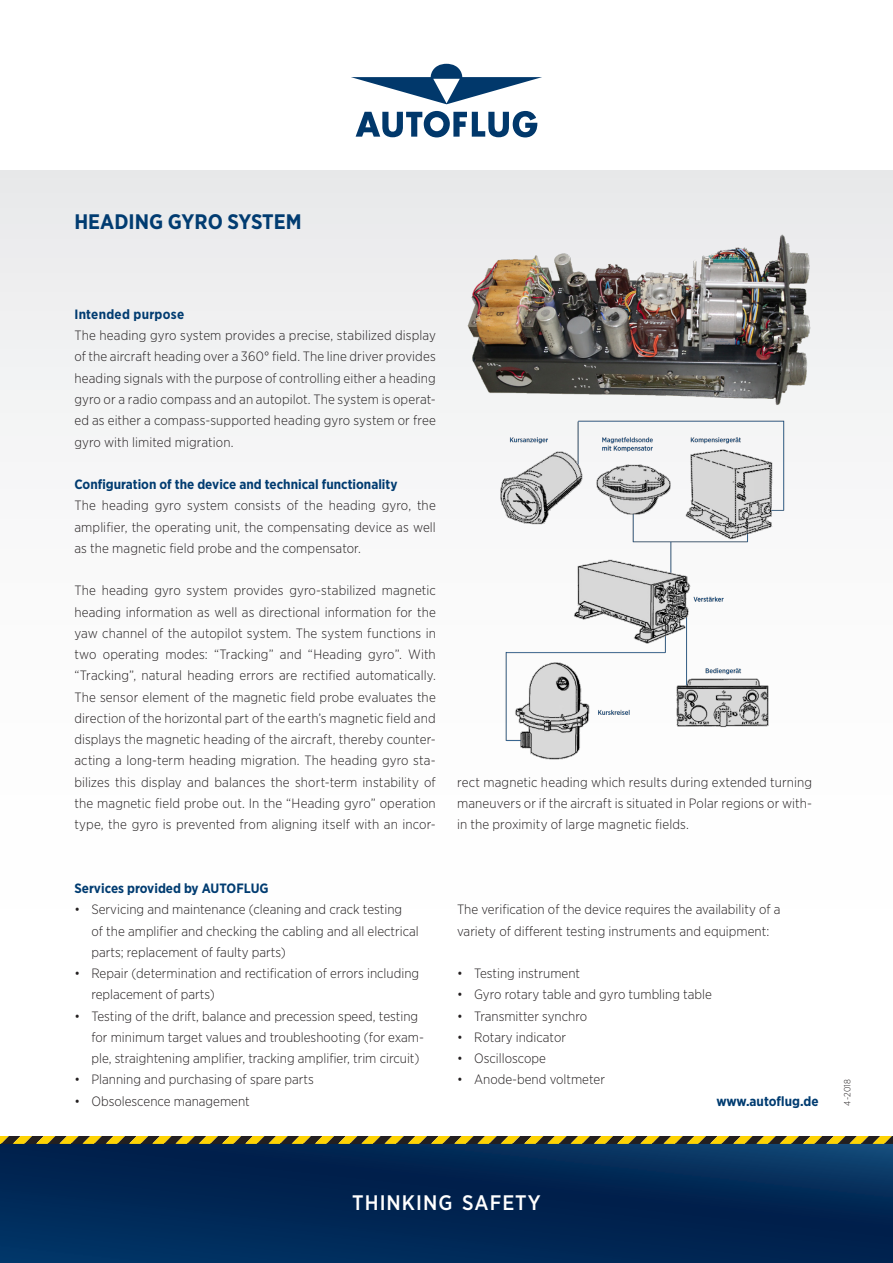
<style>
.page{position:relative;width:893px;height:1263px;background:#fff}
.page>*{position:absolute;margin:0;border:0;box-sizing:border-box;transform-origin:0 0}
.Headline_18_Pt{font:700 21px "Gotham Narrow";color:#013c71}
.t1{font:500 21px "Gotham Narrow";letter-spacing:.05em;color:#fff}
.Fließtext_9_Pt{font:300 13.5px/21.3px "Gotham Narrow";color:#231f20;text-align:justify}
.Fließtext_9_Pt__eing{font:300 13.5px/21.3px "Gotham Narrow";color:#231f20}
.Fließtext_9_Pt-2{font:700 13.5px "Gotham Narrow";color:#013c71}
.Fließtext_9_Pt__eing-2{font:700 13.5px "Gotham Narrow";color:#013c71}
.Fließtext_9_Pt-3{font:700 13.5px "Gotham Narrow";letter-spacing:.02em;color:#013c71}
.t2{font:300 9px "Gotham Narrow";color:#231f20}
</style>
<div class="page">
<svg style="left:356px;top:111px;width:181px;height:26px"></svg>
<svg style="left:351px;top:64px;width:191px;height:40px"></svg>
<svg style="left:0;top:1144px;width:893px;height:119px;background:#012755"></svg>
<svg style="left:0;top:1136px;width:893px;height:8px;background:#907a16"></svg>
<div style="left:0;top:170px;width:893px;height:965px;background:linear-gradient(to bottom,#edeeef,#fff)"></div>
<img style="left:457px;top:205px;width:362px;height:219px">
<img style="left:495px;top:416px;width:292px;height:343px">
<p class="Headline_18_Pt" style="left:74px;top:209px;width:229px">HEADING GYRO SYSTEM</p>
<p class="Fließtext_9_Pt-3" style="left:74px;top:305px;width:111px">Intended purpose</p>
<p class="Fließtext_9_Pt" style="left:74px;top:324px;width:363px">The heading gyro system provides a precise, stabilized display of the aircraft heading over a 360° field. The line driver provides heading signals with the purpose of controlling either a heading gyro or a radio compass and an autopilot. The system is operat&shy;ed as either a compass-supported heading gyro system or free gyro with limited migration.</p>
<p class="Fließtext_9_Pt-2" style="left:74px;top:476px;width:325px">Configuration of the device and technical functionality</p>
<p class="Fließtext_9_Pt" style="left:74px;top:495px;width:363px">The heading gyro system consists of the heading gyro, the amplifier, the operating unit, the compensating device as well as the magnetic field probe and the compensator.</p>
<p class="Fließtext_9_Pt" style="left:74px;top:580px;width:363px">The heading gyro system provides gyro-stabilized magnetic heading information as well as directional information for the yaw channel of the autopilot system. The system functions in two operating modes: “Tracking” and “Heading gyro”. With “Tracking”, natural heading errors are rectified automatically.<br>The sensor element of the magnetic field probe evaluates the direction of the horizontal part of the earth’s magnetic field and displays the magnetic heading of the aircraft, thereby counter&shy;acting a long-term heading migration. The heading gyro sta&shy;bilizes this display and balances the short-term instability of the magnetic field probe out. In the “Heading gyro” operation type, the gyro is prevented from aligning itself with an incor-</p>
<p class="Fließtext_9_Pt__eing-2" style="left:74px;top:879px;width:196px">Services provided by AUTOFLUG</p>
<p class="Fließtext_9_Pt" style="left:91px;top:898px;width:329px;text-align:left;text-indent:-17px">• Servicing and maintenance (cleaning and crack testing<br>of the amplifier and checking the cabling and all electrical parts; replacement of faulty parts)</p>
<p class="Fließtext_9_Pt" style="left:91px;top:962px;width:329px;text-indent:-17px">• Repair (determination and rectification of errors including replacement of parts)</p>
<p class="Fließtext_9_Pt" style="left:91px;top:1005px;width:334px;text-align:left;text-indent:-17px">• Testing of the drift, balance and precession speed, testing for minimum target values and troubleshooting (for exam&shy;ple, straightening amplifier, tracking amplifier, trim circuit)</p>
<p class="Fließtext_9_Pt" style="left:74px;top:1069px;width:241px">• Planning and purchasing of spare parts</p>
<p class="Fließtext_9_Pt" style="left:74px;top:1090px;width:177px">• Obsolescence management</p>
<p class="Fließtext_9_Pt" style="left:457px;top:771px;width:357px">rect magnetic heading which results during extended turning maneuvers or if the aircraft is situated in Polar regions or with&shy;in the proximity of large magnetic fields.</p>
<p class="Fließtext_9_Pt__eing" style="left:457px;top:898px;width:325px">The verification of the device requires the availability of a variety of different testing instruments and equipment:</p>
<p class="Fließtext_9_Pt__eing" style="left:457px;top:962px;width:125px">• Testing instrument</p>
<p class="Fließtext_9_Pt__eing" style="left:457px;top:983px;width:256px">• Gyro rotary table and gyro tumbling table</p>
<p class="Fließtext_9_Pt__eing" style="left:457px;top:1005px;width:132px">• Transmitter synchro</p>
<p class="Fließtext_9_Pt__eing" style="left:457px;top:1026px;width:110px">• Rotary indicator</p>
<p class="Fließtext_9_Pt__eing" style="left:457px;top:1047px;width:90px">• Oscilloscope</p>
<p class="Fließtext_9_Pt__eing" style="left:457px;top:1069px;width:149px">• Anode-bend voltmeter</p>
<p class="Fließtext_9_Pt-2" style="left:716px;top:1092px;width:104px">www.autoflug.de</p>
<p class="t2" style="left:842px;top:1106px;width:28px;rotate:-90deg">4-2018</p>
<h1 class="t1" style="left:352px;top:1189px;width:190px">THINKING SAFETY</h1>
</div>
